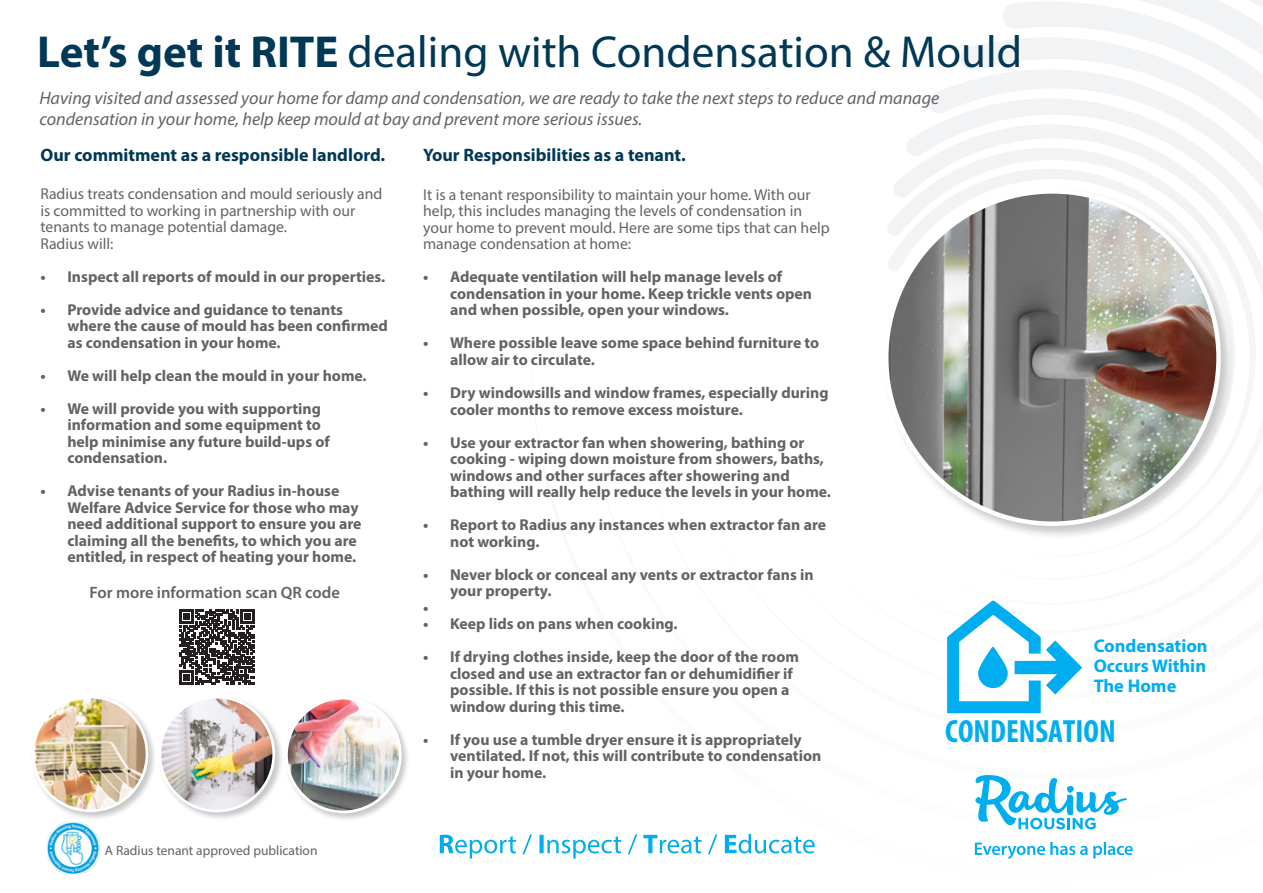
<style>
.page{position:relative;width:1263px;height:893px;background:#fff}
.page>*{position:absolute;margin:0;border:0;box-sizing:border-box;transform-origin:0 0}
.t1{font:45px "Myriad Pro";color:#013856}
.t2{font:700 condensed 32.25px "Myriad Pro";color:#00aeef}
.t3{font:700 18.45px "Myriad Pro";color:#00aeef}
.t4{font:italic 18px "Myriad Pro";color:#636366}
.t5{font:700 18px "Myriad Pro";color:#013856}
.t6{font:600 16.5px "Myriad Pro";color:#636366}
.t7{font:700 15.75px/16.5px "Myriad Pro";color:#636366}
.t8{font:15.75px/16.5px "Myriad Pro";color:#636366}
.t9{font:13.5px "Myriad Pro";color:#636366}
.s1{font-weight:700}
</style>
<div class="page">
<svg style="left:1003px;top:1px;width:260px;height:667px;fill:#f2f3f4"></svg>
<svg style="left:960px;top:37px;width:303px;height:627px"></svg>
<svg style="left:930px;top:69px;width:333px;height:565px"></svg>
<svg style="left:929px;top:98px;width:334px;height:507px"></svg>
<svg style="left:907px;top:124px;width:356px;height:456px"></svg>
<svg style="left:907px;top:148px;width:349px;height:409px"></svg>
<svg style="left:894px;top:169px;width:341px;height:18px;fill:#f2f3f4"></svg>
<svg style="left:975px;top:842px;width:158px;height:17px"></svg>
<svg style="left:975px;top:775px;width:152px;height:54px"></svg>
<div style="left:882px;top:187px;width:353px;height:353px;background:#231f20;opacity:.25"></div>
<img style="left:886px;top:191px;width:332px;height:333px;border-radius:166px">
<svg style="left:947px;top:600px;width:135px;height:113px"></svg>
<svg style="left:440px;top:834px;width:375px;height:25px"></svg>
<img style="left:46px;top:822px;width:54px;height:53px">
<svg style="left:179px;top:610px;width:75px;height:75px"></svg>
<div style="left:284px;top:695px;width:126px;height:127px;background:#231f20;opacity:.25"></div>
<img style="left:286px;top:698px;width:114px;height:114px;border-radius:57px">
<div style="left:285px;top:697px;width:117px;height:116px;border:3px solid #fff;border-radius:50%"></div>
<div style="left:30px;top:694px;width:127px;height:127px;background:#231f20;opacity:.25"></div>
<img style="left:33px;top:697px;width:114px;height:113px">
<div style="left:32px;top:696px;width:116px;height:116px;border:3px solid #fff;border-radius:50%"></div>
<div style="left:157px;top:694px;width:127px;height:127px;background:#231f20;opacity:.25"></div>
<img style="left:160px;top:697px;width:114px;height:114px;border-radius:57px">
<div style="left:159px;top:696px;width:116px;height:116px;border:3px solid #fff;border-radius:50%"></div>
<p class="t1" style="left:37px;top:24px;width:986px"><span class="s1">Let’s get it RITE</span> dealing with Condensation &amp; Mould</p>
<p class="t4" style="left:39px;top:87px;width:901px">Having visited and assessed your home for damp and condensation, we are ready to take the next steps to reduce and manage</p>
<p class="t4" style="left:39px;top:108px;width:605px">condensation in your home, help keep mould at bay and prevent more serious issues.</p>
<p class="t5" style="left:40px;top:143px;width:346px">Our commitment as a responsible landlord.</p>
<p class="t8" style="left:40px;top:186px;width:343px">Radius treats condensation and mould seriously and is committed to working in partnership with our tenants to manage potential damage.</p>
<p class="t8" style="left:40px;top:235px;width:75px">Radius will:</p>
<p class="t7" style="left:40px;top:268px;width:346px">• Inspect all reports of mould in our properties.</p>
<p class="t7" style="left:67px;top:301px;width:322px;text-indent:-27px">• Provide advice and guidance to tenants where the cause of mould has been confirmed as condensation in your home.</p>
<p class="t7" style="left:40px;top:367px;width:328px">• We will help clean the mould in your home.</p>
<p class="t7" style="left:67px;top:400px;width:264px;text-indent:-27px">• We will provide you with supporting information and some equipment to help minimise any future build-ups of condensation.</p>
<p class="t7" style="left:67px;top:482px;width:296px;text-indent:-27px">• Advise tenants of your Radius in-house Welfare Advice Service for those who may need additional support to ensure you are claiming all the benefits, to which you are entitled, in respect of heating your home.</p>
<p class="t6" style="left:89px;top:582px;width:252px">For more information scan QR code</p>
<p class="t9" style="left:105px;top:842px;width:214px">A Radius tenant approved publication</p>
<p class="t5" style="left:423px;top:143px;width:264px">Your Responsibilities as a tenant.</p>
<p class="t8" style="left:423px;top:186px;width:408px">It is a tenant responsibility to maintain your home. With our help, this includes managing the levels of condensation in your home to prevent mould. Here are some tips that can help manage condensation at home:</p>
<p class="t7" style="left:450px;top:268px;width:363px;text-indent:-27px">• Adequate ventilation will help manage levels of condensation in your home. Keep trickle vents open and when possible, open your windows.</p>
<p class="t7" style="left:450px;top:334px;width:371px;text-indent:-27px">• Where possible leave some space behind furniture to allow air to circulate.</p>
<p class="t7" style="left:450px;top:384px;width:380px;text-indent:-27px">• Dry windowsills and window frames, especially during cooler months to remove excess moisture.</p>
<p class="t7" style="left:450px;top:433px;width:382px;text-indent:-27px">• Use your extractor fan when showering, bathing or cooking - wiping down moisture from showers, baths, windows and other surfaces after showering and bathing will really help reduce the levels in your home.</p>
<p class="t7" style="left:450px;top:516px;width:378px;text-indent:-27px">• Report to Radius any instances when extractor fan are not working.</p>
<p class="t7" style="left:450px;top:565px;width:365px;text-indent:-27px">• Never block or conceal any vents or extractor fans in your property.</p>
<p class="t7" style="left:423px;top:598px;width:7px">•</p>
<p class="t7" style="left:423px;top:615px;width:256px">• Keep lids on pans when cooking.</p>
<p class="t7" style="left:450px;top:648px;width:350px;text-indent:-27px">• If drying clothes inside, keep the door of the room closed and use an extractor fan or dehumidifier if possible. If this is not possible ensure you open a window during this time.</p>
<p class="t7" style="left:450px;top:730px;width:373px;text-indent:-27px">• If you use a tumble dryer ensure it is appropriately ventilated. If not, this will contribute to condensation in your home.</p>
<p class="t3" style="left:1094px;top:634px;width:116px">Condensation</p>
<p class="t3" style="left:1094px;top:654px;width:114px">Occurs Within</p>
<p class="t3" style="left:1094px;top:674px;width:84px">The Home</p>
<h2 class="t2" style="left:945px;top:711px;width:172px">CONDENSATION</h2>
</div>
